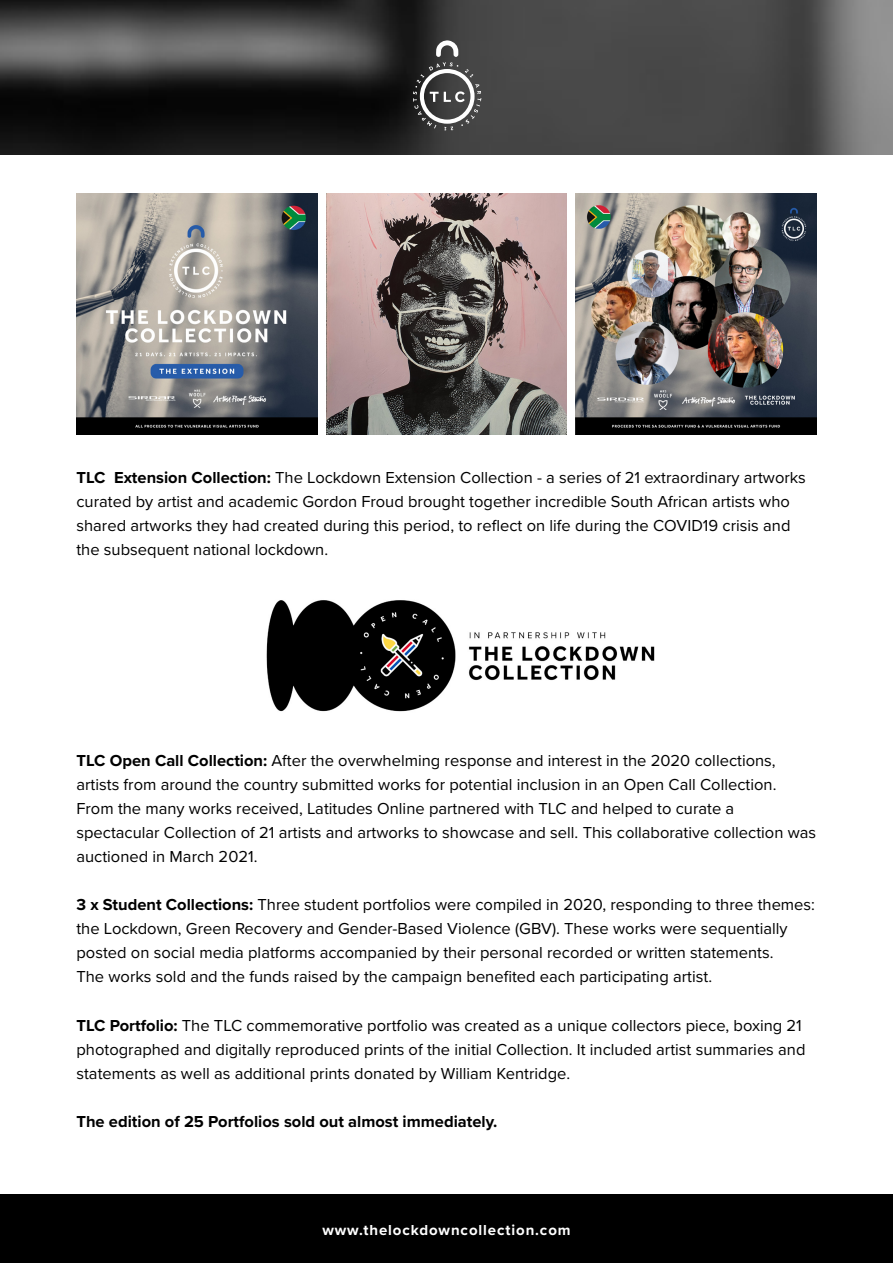
<style>
.page{position:relative;width:893px;height:1263px;background:#fff}
.page>*{position:absolute;margin:0;border:0;box-sizing:border-box;transform-origin:0 0}
.t1{font:16.5px/24px "Proxima Nova";color:#000}
.t2{font:700 16.5px "Proxima Nova";color:#000}
.t3{font:700 15px "Proxima Nova";letter-spacing:.06em;color:#fff}
.s1{font-weight:700}
</style>
<div class="page">
<img style="left:0;top:0;width:893px;height:155px">
<svg style="left:413px;top:40px;width:68px;height:90px;background:#5a5a5a"></svg>
<div style="left:0;top:1194px;width:893px;height:69px;background:#000"></div>
<img style="left:576px;top:194px;width:240px;height:240px">
<img style="left:326px;top:194px;width:241px;height:240px">
<img style="left:76px;top:194px;width:241px;height:240px">
<img style="left:266px;top:600px;width:389px;height:112px">
<p class="t1" style="left:76px;top:465px;width:731px"><span class="s1">TLC Extension Collection:</span> The Lockdown Extension Collection - a series of 21 extraordinary artworks curated by artist and academic Gordon Froud brought together incredible South African artists who shared artworks they had created during this period, to reflect on life during the COVID19 crisis and the subsequent national lockdown.</p>
<p class="t1" style="left:76px;top:748px;width:741px"><span class="s1">TLC Open Call Collection:</span> After the overwhelming response and interest in the 2020 collections, artists from around the country submitted works for potential inclusion in an Open Call Collection.<br>From the many works received, Latitudes Online partnered with TLC and helped to curate a spectacular Collection of 21 artists and artworks to showcase and sell. This collaborative collection was auctioned in March 2021.</p>
<p class="t1" style="left:76px;top:892px;width:740px"><span class="s1">3 x Student Collections:</span> Three student portfolios were compiled in 2020, responding to three themes: the Lockdown, Green Recovery and Gender-Based Violence (GBV). These works were sequentially posted on social media platforms accompanied by their personal recorded or written statements.<br>The works sold and the funds raised by the campaign benefited each participating artist.</p>
<p class="t1" style="left:76px;top:1012px;width:730px"><span class="s1">TLC Portfolio:</span> The TLC commemorative portfolio was created as a unique collectors piece, boxing 21 photographed and digitally reproduced prints of the initial Collection. It included artist summaries and statements as well as additional prints donated by William Kentridge.</p>
<p class="t2" style="left:76px;top:1109px;width:422px">The edition of 25 Portfolios sold out almost immediately.</p>
<p class="t3" style="left:322px;top:1218px;width:250px">www.thelockdowncollection.com</p>
</div>
